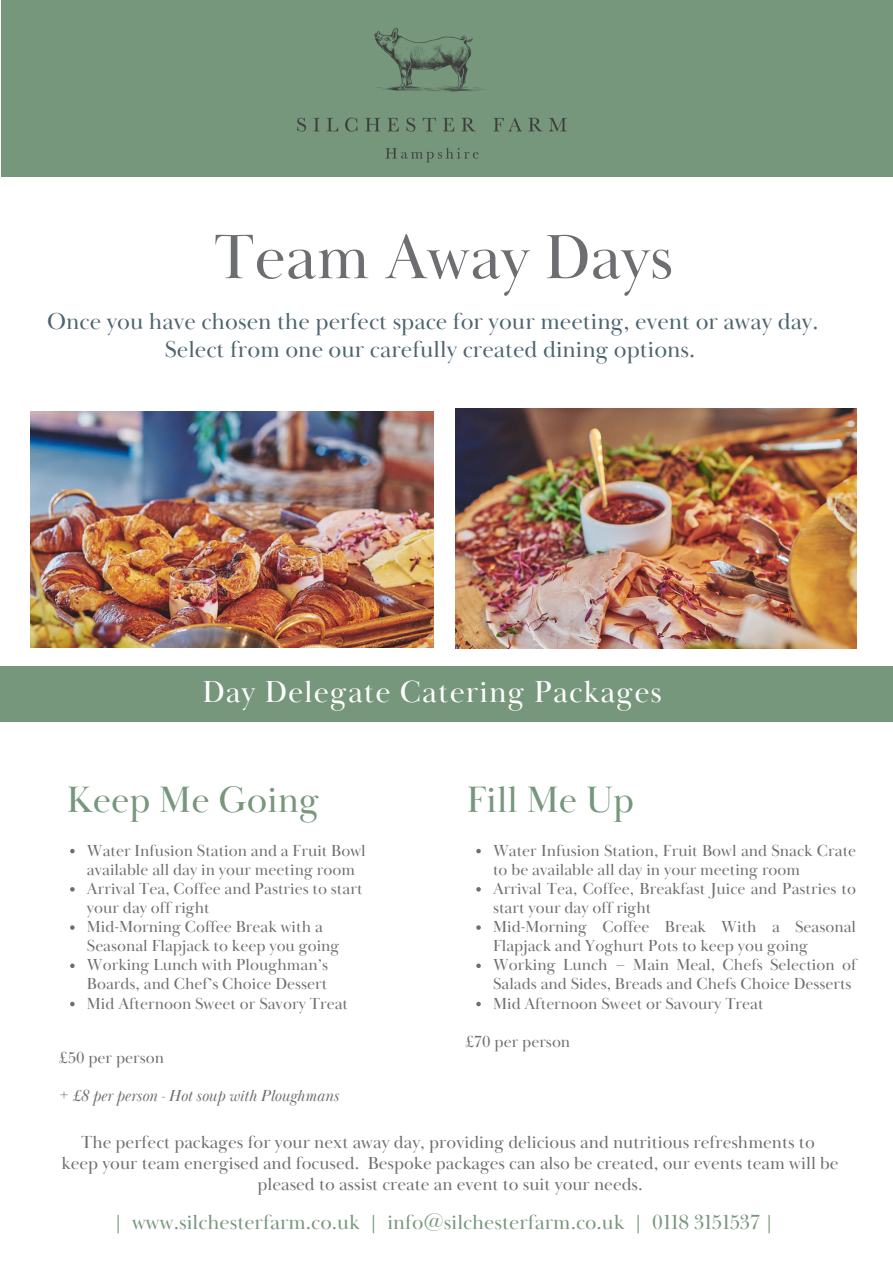
<style>
.page{position:relative;width:893px;height:1264px;background:#fff}
.page>*{position:absolute;margin:0;border:0;box-sizing:border-box;transform-origin:0 0}
.t1{font:64.65px "Baskerville Display PT";color:#6d6e71}
.t2{font:37.65px "Baskerville Display PT";color:#76977c}
.t3{font:31.35px "Baskerville Display PT";letter-spacing:.03em;color:#fff}
.t4{font:23.7px/28px "Baskerville Display PT";color:#4c6570;text-align:center}
.t5{font:21px "Baskerville Display PT";color:#76977c}
.t6{font:18px/21.3px "Baskerville Display PT";color:#6d6e71;text-align:center}
.t7{font:16.5px/19px "Baskerville Display PT";color:#6d6e71}
.t8{font:italic 16.5px "Baskerville Display PT";color:#6d6e71}
</style>
<div class="page">
<div style="left:1px;top:0;width:891px;height:177px;background:#76977c"></div>
<img style="left:297px;top:27px;width:270px;height:136px">
<div style="left:0;top:666px;width:892px;height:55px;background:#76977c"></div>
<img style="left:30px;top:411px;width:403px;height:236px">
<svg style="left:476px;top:848px;width:5px;height:5px"></svg>
<svg style="left:476px;top:887px;width:5px;height:4px"></svg>
<svg style="left:476px;top:925px;width:5px;height:4px"></svg>
<svg style="left:476px;top:963px;width:5px;height:5px"></svg>
<svg style="left:476px;top:1001px;width:5px;height:5px"></svg>
<img style="left:455px;top:409px;width:401px;height:239px">
<svg style="left:70px;top:848px;width:5px;height:5px"></svg>
<svg style="left:70px;top:887px;width:5px;height:4px"></svg>
<svg style="left:70px;top:925px;width:5px;height:4px"></svg>
<svg style="left:70px;top:963px;width:5px;height:5px"></svg>
<svg style="left:70px;top:1001px;width:5px;height:5px"></svg>
<p class="t1" style="left:214px;top:218px;width:460px">Team Away Days</p>
<p class="t4" style="left:47px;top:308px;width:772px">Once you have chosen the perfect space for your meeting, event or away day.<br>Select from one our carefully created dining options.</p>
<p class="t3" style="left:202px;top:673px;width:461px">Day Delegate Catering Packages</p>
<p class="t2" style="left:67px;top:776px;width:254px">Keep Me Going</p>
<p class="t7" style="left:87px;top:841px;width:280px">Water Infusion Station and a Fruit Bowl available all day in your meeting room</p>
<p class="t7" style="left:87px;top:879px;width:277px">Arrival Tea, Coffee and Pastries to start your day off right</p>
<p class="t7" style="left:87px;top:917px;width:254px">Mid-Morning Coffee Break with a<br>Seasonal Flapjack to keep you going</p>
<p class="t7" style="left:87px;top:956px;width:243px">Working Lunch with Ploughman’s<br>Boards, and Chef’s Choice Dessert</p>
<p class="t7" style="left:87px;top:994px;width:263px">Mid Afternoon Sweet or Savory Treat</p>
<p class="t7" style="left:59px;top:1048px;width:107px">£50 per person</p>
<p class="t8" style="left:59px;top:1085px;width:281px">+ £8 per person - Hot soup with Ploughmans</p>
<p class="t2" style="left:466px;top:776px;width:169px">Fill Me Up</p>
<p class="t7" style="left:493px;top:841px;width:364px">Water Infusion Station, Fruit Bowl and Snack Crate to be available all day in your meeting room</p>
<p class="t7" style="left:493px;top:879px;width:364px">Arrival Tea, Coffee, Breakfast Juice and Pastries to start your day off right</p>
<p class="t7" style="left:493px;top:917px;width:364px">Mid-Morning Coffee Break With a Seasonal<br>Flapjack and Yoghurt Pots to keep you going</p>
<p class="t7" style="left:493px;top:956px;width:365px">Working Lunch – Main Meal, Chefs Selection of<br>Salads and Sides, Breads and Chefs Choice Desserts</p>
<p class="t7" style="left:493px;top:994px;width:272px">Mid Afternoon Sweet or Savoury Treat</p>
<p class="t7" style="left:465px;top:1032px;width:107px">£70 per person</p>
<p class="t6" style="left:81px;top:1131px;width:735px">The perfect packages for your next away day, providing delicious and nutritious refreshments to</p>
<p class="t6" style="left:61px;top:1152px;width:778px">keep your team energised and focused. Bespoke packages can also be created, our events team will be pleased to assist create an event to suit your needs.</p>
<p class="t5" style="left:114px;top:1209px;width:660px">| www.silchesterfarm.co.uk | info@silchesterfarm.co.uk | 0118 3151537 |</p>
</div>
